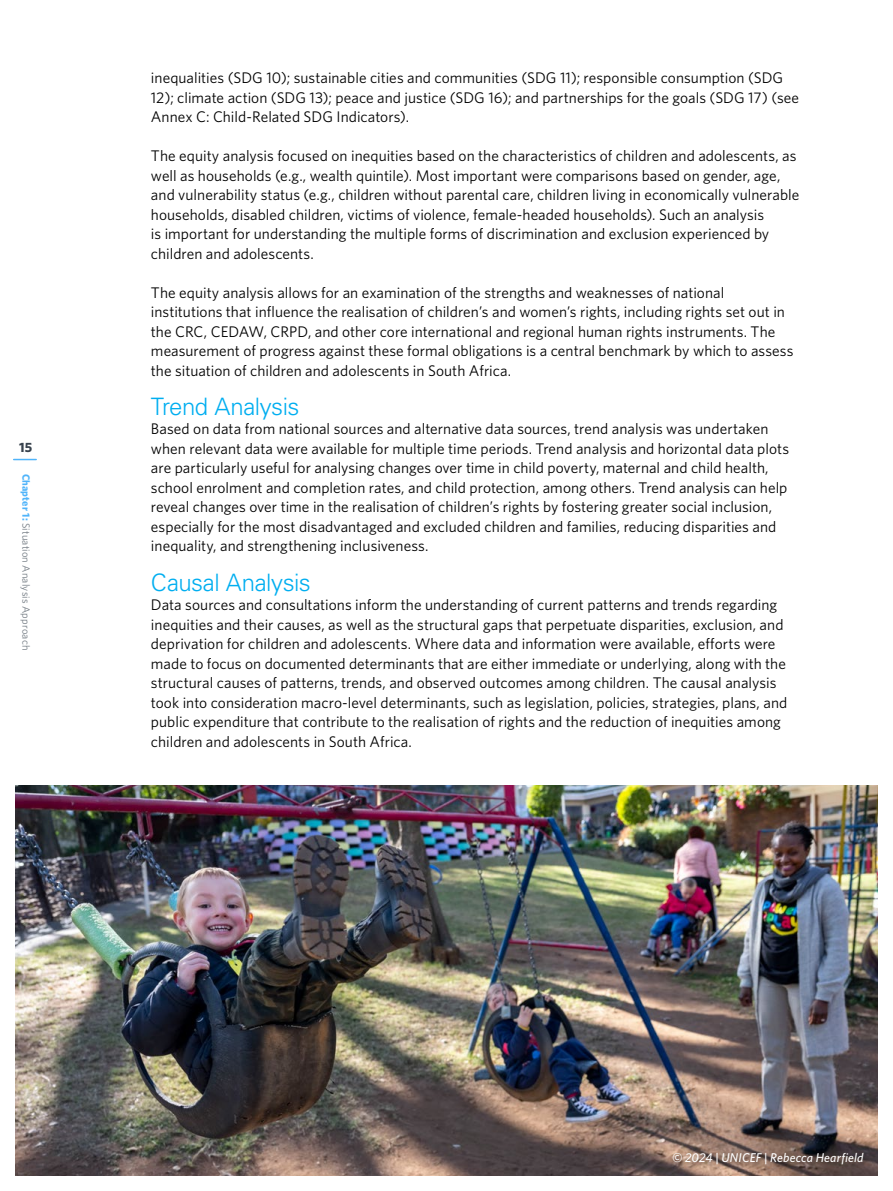
<style>
.page{position:relative;width:893px;height:1191px;background:#fff}
.page>*{position:absolute;margin:0;border:0;box-sizing:border-box;transform-origin:0 0}
.t1{font:300 24px "Univers LT Std";letter-spacing:-.025em;color:#00aef0}
.t2{font:15.3px/19.5px "Whitney";color:#000}
.t3{font:700 13.5px "Whitney";color:#38424d}
.t4{font:italic 500 12.75px "Whitney";letter-spacing:.01em;color:#fff}
.t5{font:10.5px "Whitney";letter-spacing:.015em;color:#737b83}
.s1{font-weight:700;color:#50b4fa}
</style>
<div class="page">
<img style="left:16px;top:785px;width:861px;height:390px">
<div style="left:671px;top:1149px;width:199px;height:21px;background:#000;opacity:.5"></div>
<svg style="left:13px;top:458px;width:24px;height:3px"></svg>
<p class="t3" style="left:19px;top:438px;width:15px">15</p>
<p class="t5" style="left:33px;top:473px;width:178px;rotate:90deg"><span class="s1">Chapter 1:</span> Situation Analysis Approach</p>
<p class="t2" style="left:151px;top:68px;width:650px">inequalities (SDG 10); sustainable cities and communities (SDG 11); responsible consumption (SDG<br>12); climate action (SDG 13); peace and justice (SDG 16); and partnerships for the goals (SDG 17) (see<br>Annex C: Child-Related SDG Indicators).</p>
<p class="t2" style="left:151px;top:146px;width:650px">The equity analysis focused on inequities based on the characteristics of children and adolescents, as well as households (e.g., wealth quintile). Most important were comparisons based on gender, age, and vulnerability status (e.g., children without parental care, children living in economically vulnerable households, disabled children, victims of violence, female-headed households). Such an analysis<br>is important for understanding the multiple forms of discrimination and exclusion experienced by children and adolescents.</p>
<p class="t2" style="left:151px;top:282px;width:644px">The equity analysis allows for an examination of the strengths and weaknesses of national institutions that influence the realisation of children’s and women’s rights, including rights set out in the CRC, CEDAW, CRPD, and other core international and regional human rights instruments. The measurement of progress against these formal obligations is a central benchmark by which to assess the situation of children and adolescents in South Africa.</p>
<h1 class="t1" style="left:151px;top:392px;width:150px">Trend Analysis</h1>
<p class="t2" style="left:151px;top:419px;width:640px">Based on data from national sources and alternative data sources, trend analysis was undertaken when relevant data were available for multiple time periods. Trend analysis and horizontal data plots are particularly useful for analysing changes over time in child poverty, maternal and child health, school enrolment and completion rates, and child protection, among others. Trend analysis can help reveal changes over time in the realisation of children’s rights by fostering greater social inclusion, especially for the most disadvantaged and excluded children and families, reducing disparities and inequality, and strengthening inclusiveness.</p>
<h1 class="t1" style="left:151px;top:567px;width:161px">Causal Analysis</h1>
<p class="t2" style="left:151px;top:594px;width:638px">Data sources and consultations inform the understanding of current patterns and trends regarding inequities and their causes, as well as the structural gaps that perpetuate disparities, exclusion, and deprivation for children and adolescents. Where data and information were available, efforts were made to focus on documented determinants that are either immediate or underlying, along with the structural causes of patterns, trends, and observed outcomes among children. The causal analysis took into consideration macro-level determinants, such as legislation, policies, strategies, plans, and public expenditure that contribute to the realisation of rights and the reduction of inequities among children and adolescents in South Africa.</p>
<p class="t4" style="left:672px;top:1149px;width:193px">© 2024 | UNICEF | Rebecca Hearfield</p>
</div>
